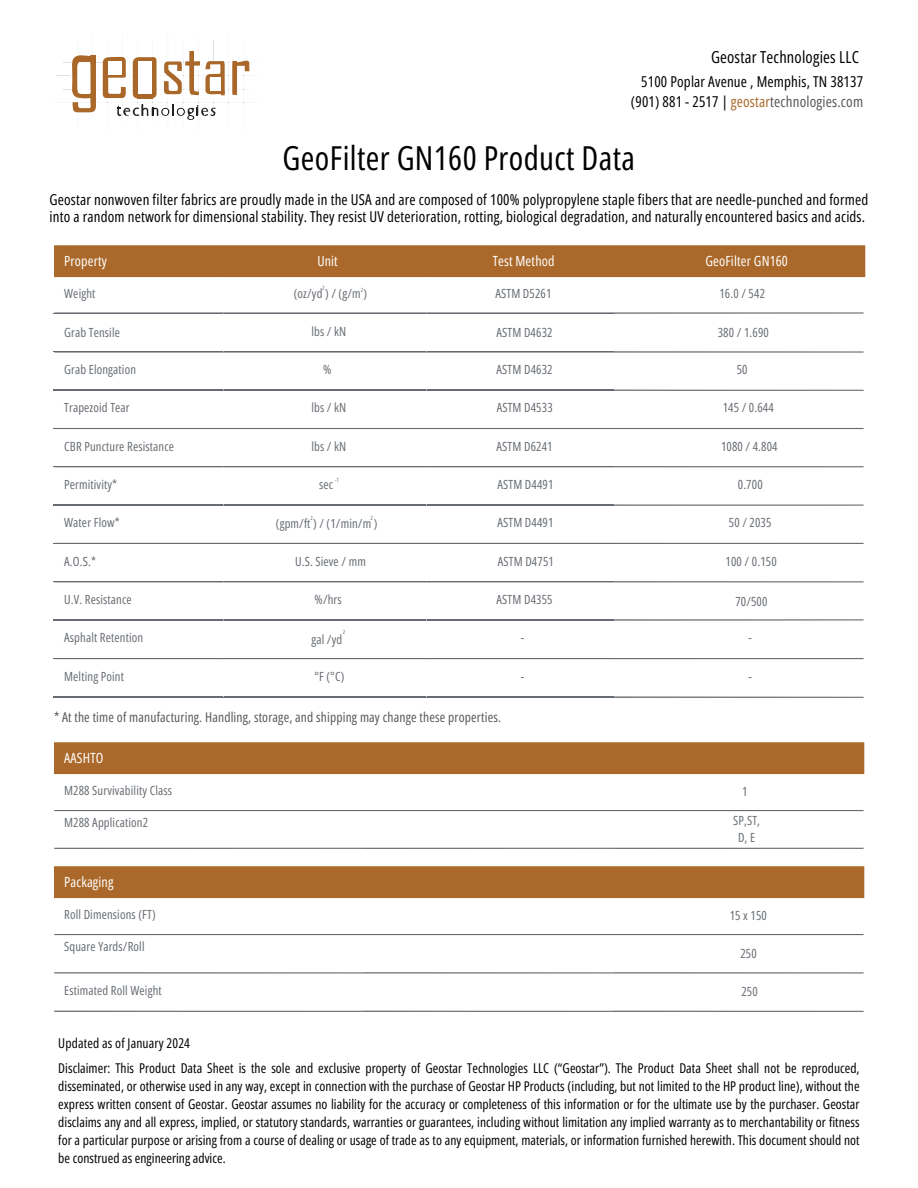
<style>
.page{position:relative;width:918px;height:1188px;background:#fff}
.page>*{position:absolute;margin:0;border:0;box-sizing:border-box;transform-origin:0 0}
.t1{font:33px "Open Sans Condensed";letter-spacing:.01em;color:#000}
.t2{font:16.5px "Open Sans Condensed";letter-spacing:.01em;color:#000}
.t3{font:15px/16.8px "Open Sans Condensed";letter-spacing:.01em;color:#000}
.t4{font:13.95px "Open Sans Condensed";letter-spacing:.01em;color:#fff}
.t5{font:13.5px/18px "Open Sans Condensed";letter-spacing:.005em;color:#000;text-align:justify}
.t6{font:13.5px "Open Sans Condensed";letter-spacing:.015em;color:#58585a}
.t7{font:12.6px "Open Sans Condensed";letter-spacing:.01em;color:#676c72}
.t8{font:5.7px "Open Sans Condensed";color:#676c72}
.s1{color:#aa692a}
.s2{color:#58585a}
</style>
<div class="page">
<hr style="left:168px;top:32px;width:1px;height:30px;background:#e0e1e2">
<svg style="left:56px;top:35px;width:194px;height:85px"></svg>
<div style="left:54px;top:742px;width:810px;height:33px;background:#aa692a"></div>
<hr style="left:363px;top:774px;width:1px;height:36px;background:#fff">
<div style="left:54px;top:866px;width:810px;height:33px;background:#aa692a"></div>
<hr style="left:363px;top:898px;width:1px;height:36px;background:#fff">
<div style="left:54px;top:245px;width:811px;height:33px;background:#aa692a"></div>
<hr style="left:614px;top:313px;width:251px;height:1px;background:#676c72">
<hr style="left:614px;top:351px;width:251px;height:1px;background:#676c72">
<hr style="left:614px;top:390px;width:251px;height:1px;background:#676c72">
<hr style="left:614px;top:428px;width:251px;height:1px;background:#676c72">
<hr style="left:54px;top:467px;width:169px;height:1px;background:#676c72">
<hr style="left:223px;top:467px;width:203px;height:1px;background:#676c72">
<hr style="left:427px;top:467px;width:187px;height:1px;background:#676c72">
<hr style="left:614px;top:467px;width:251px;height:1px;background:#676c72">
<hr style="left:614px;top:505px;width:251px;height:1px;background:#676c72">
<hr style="left:614px;top:543px;width:251px;height:1px;background:#676c72">
<hr style="left:54px;top:582px;width:169px;height:1px;background:#676c72">
<hr style="left:223px;top:582px;width:203px;height:1px;background:#676c72">
<hr style="left:427px;top:582px;width:187px;height:1px;background:#676c72">
<hr style="left:614px;top:582px;width:251px;height:1px;background:#676c72">
<hr style="left:54px;top:620px;width:169px;height:1px;background:#676c72">
<hr style="left:223px;top:620px;width:203px;height:1px;background:#676c72">
<hr style="left:427px;top:620px;width:187px;height:1px;background:#676c72">
<hr style="left:614px;top:620px;width:251px;height:1px;background:#676c72">
<hr style="left:614px;top:658px;width:251px;height:1px;background:#676c72">
<hr style="left:614px;top:697px;width:251px;height:1px;background:#676c72">
<hr style="left:223px;top:277px;width:1px;height:36px;background:#fff">
<hr style="left:426px;top:277px;width:1px;height:36px;background:#fff">
<hr style="left:223px;top:467px;width:1px;height:38px;background:#fff">
<hr style="left:223px;top:582px;width:1px;height:38px;background:#fff">
<hr style="left:223px;top:620px;width:1px;height:38px;background:#fff">
<hr style="left:54px;top:581px;width:810px;height:1px;background:#676c72">
<hr style="left:54px;top:543px;width:810px;height:1px;background:#676c72">
<hr style="left:54px;top:505px;width:810px;height:1px;background:#676c72">
<hr style="left:54px;top:466px;width:810px;height:1px;background:#676c72">
<hr style="left:54px;top:428px;width:810px;height:1px;background:#676c72">
<hr style="left:54px;top:390px;width:810px;height:1px;background:#676c72">
<hr style="left:54px;top:351px;width:810px;height:2px;background:#676c72">
<hr style="left:54px;top:312px;width:810px;height:2px;background:#676c72">
<hr style="left:54px;top:619px;width:810px;height:1px;background:#676c72">
<hr style="left:54px;top:658px;width:810px;height:1px;background:#676c72">
<hr style="left:54px;top:697px;width:810px;height:1px;background:#676c72">
<hr style="left:54px;top:810px;width:810px;height:1px;background:#676c72">
<hr style="left:54px;top:848px;width:810px;height:1px;background:#676c72">
<hr style="left:54px;top:934px;width:810px;height:1px;background:#676c72">
<hr style="left:54px;top:972px;width:810px;height:1px;background:#676c72">
<hr style="left:54px;top:1011px;width:810px;height:1px;background:#676c72">
<p class="t2" style="left:711px;top:46px;width:150px">Geostar Technologies LLC</p>
<p class="t3" style="left:631px;top:71px;width:234px;line-height:20.2px;text-align:right">5100 Poplar Avenue , Memphis, TN 38137 (901) 881 - 2517 | <span class="s1">geostar</span><span class="s2">technologies.com</span></p>
<p class="t1" style="left:283px;top:134px;width:354px">GeoFilter GN160 Product Data</p>
<p class="t3" style="left:50px;top:191px;width:820px">Geostar nonwoven filter fabrics are proudly made in the USA and are composed of 100% polypropylene staple fibers that are needle-punched and formed into a random network for dimensional stability. They resist UV deterioration, rotting, biological degradation, and naturally encountered basics and acids.</p>
<p class="t4" style="left:64px;top:251px;width:44px">Property</p>
<p class="t4" style="left:317px;top:251px;width:22px">Unit</p>
<p class="t4" style="left:493px;top:251px;width:63px">Test Method</p>
<p class="t4" style="left:705px;top:251px;width:84px">GeoFilter GN160</p>
<p class="t7" style="left:64px;top:285px;width:33px">Weight</p>
<p class="t8" style="left:322px;top:284px;width:4px">2</p>
<p class="t8" style="left:361px;top:286px;width:4px">2</p>
<p class="t7" style="left:294px;top:285px;width:75px">(oz/yd ) / (g/m )</p>
<p class="t7" style="left:495px;top:285px;width:58px">ASTM D5261</p>
<p class="t7" style="left:719px;top:285px;width:47px">16.0 / 542</p>
<p class="t7" style="left:64px;top:324px;width:57px">Grab Tensile</p>
<p class="t7" style="left:311px;top:322px;width:36px">lbs / kN</p>
<p class="t7" style="left:497px;top:324px;width:58px">ASTM D4632</p>
<p class="t7" style="left:718px;top:323px;width:53px">380 / 1.690</p>
<p class="t7" style="left:64px;top:361px;width:73px">Grab Elongation</p>
<p class="t7" style="left:323px;top:361px;width:10px">%</p>
<p class="t7" style="left:497px;top:361px;width:58px">ASTM D4632</p>
<p class="t7" style="left:737px;top:361px;width:12px">50</p>
<p class="t7" style="left:64px;top:399px;width:67px">Trapezoid Tear</p>
<p class="t7" style="left:64px;top:437px;width:111px">CBR Puncture Resistance</p>
<p class="t7" style="left:311px;top:399px;width:36px">lbs / kN</p>
<p class="t7" style="left:311px;top:437px;width:36px">lbs / kN</p>
<p class="t7" style="left:497px;top:399px;width:58px">ASTM D4533</p>
<p class="t7" style="left:497px;top:437px;width:58px">ASTM D6241</p>
<p class="t7" style="left:723px;top:399px;width:53px">145 / 0.644</p>
<p class="t7" style="left:721px;top:437px;width:58px">1080 / 4.804</p>
<p class="t7" style="left:64px;top:476px;width:54px">Permitivity*</p>
<p class="t7" style="left:64px;top:514px;width:57px">Water Flow*</p>
<p class="t8" style="left:335px;top:476px;width:6px">-1</p>
<p class="t7" style="left:319px;top:476px;width:16px">sec</p>
<p class="t8" style="left:310px;top:514px;width:4px">2</p>
<p class="t8" style="left:371px;top:514px;width:4px">2</p>
<p class="t7" style="left:276px;top:515px;width:103px">(gpm/ft ) / (1/min/m )</p>
<p class="t7" style="left:497px;top:476px;width:58px">ASTM D4491</p>
<p class="t7" style="left:497px;top:514px;width:58px">ASTM D4491</p>
<p class="t7" style="left:738px;top:476px;width:26px">0.700</p>
<p class="t7" style="left:729px;top:514px;width:44px">50 / 2035</p>
<p class="t7" style="left:64px;top:552px;width:33px">A.O.S.*</p>
<p class="t7" style="left:295px;top:552px;width:72px">U.S. Sieve / mm</p>
<p class="t7" style="left:498px;top:552px;width:58px">ASTM D4751</p>
<p class="t7" style="left:726px;top:552px;width:53px">100 / 0.150</p>
<p class="t7" style="left:64px;top:591px;width:69px">U.V. Resistance</p>
<p class="t7" style="left:315px;top:591px;width:29px">%/hrs</p>
<p class="t7" style="left:497px;top:591px;width:58px">ASTM D4355</p>
<p class="t7" style="left:735px;top:592px;width:34px">70/500</p>
<p class="t7" style="left:64px;top:629px;width:81px">Asphalt Retention</p>
<p class="t7" style="left:64px;top:667px;width:61px">Melting Point</p>
<p class="t8" style="left:343px;top:628px;width:4px">2</p>
<p class="t7" style="left:311px;top:630px;width:32px">gal /yd</p>
<p class="t7" style="left:314px;top:667px;width:32px">°F (°C)</p>
<p class="t7" style="left:521px;top:629px;width:5px">-</p>
<p class="t7" style="left:521px;top:667px;width:5px">-</p>
<p class="t7" style="left:749px;top:629px;width:5px">-</p>
<p class="t7" style="left:748px;top:667px;width:5px">-</p>
<p class="t6" style="left:54px;top:708px;width:449px">* At the time of manufacturing. Handling, storage, and shipping may change these properties.</p>
<p class="t4" style="left:64px;top:748px;width:41px">AASHTO</p>
<p class="t7" style="left:64px;top:782px;width:109px">M288 Survivability Class</p>
<p class="t7" style="left:64px;top:813px;width:85px">M288 Application2</p>
<p class="t4" style="left:64px;top:872px;width:51px">Packaging</p>
<p class="t7" style="left:64px;top:906px;width:93px">Roll Dimensions (FT)</p>
<p class="t7" style="left:64px;top:937px;width:82px">Square Yards/Roll</p>
<p class="t7" style="left:64px;top:982px;width:99px">Estimated Roll Weight</p>
<p class="t7" style="left:742px;top:782px;width:7px">1</p>
<p class="t7" style="left:733px;top:812px;width:28px">SP,ST,</p>
<p class="t7" style="left:738px;top:829px;width:19px">D,E</p>
<p class="t7" style="left:730px;top:906px;width:39px">15 x 150</p>
<p class="t7" style="left:740px;top:944px;width:18px">250</p>
<p class="t7" style="left:741px;top:983px;width:18px">250</p>
<p class="t5" style="left:58px;top:1034px;width:133px">Updated as of January 2024</p>
<p class="t5" style="left:58px;top:1058px;width:803px">Disclaimer: This Product Data Sheet is the sole and exclusive property of Geostar Technologies LLC (“Geostar”). The Product Data Sheet shall not be reproduced, disseminated, or otherwise used in any way, except in connection with the purchase of Geostar HP Products (including, but not limited to the HP product line), without the express written consent of Geostar. Geostar assumes no liability for the accuracy or completeness of this information or for the ultimate use by the purchaser. Geostar disclaims any and all express, implied, or statutory standards, warranties or guarantees, including without limitation any implied warranty as to merchantability or fitness for a particular purpose or arising from a course of dealing or usage of trade as to any equipment, materials, or information furnished herewith. This document should not be construed as engineering advice.</p>
</div>
